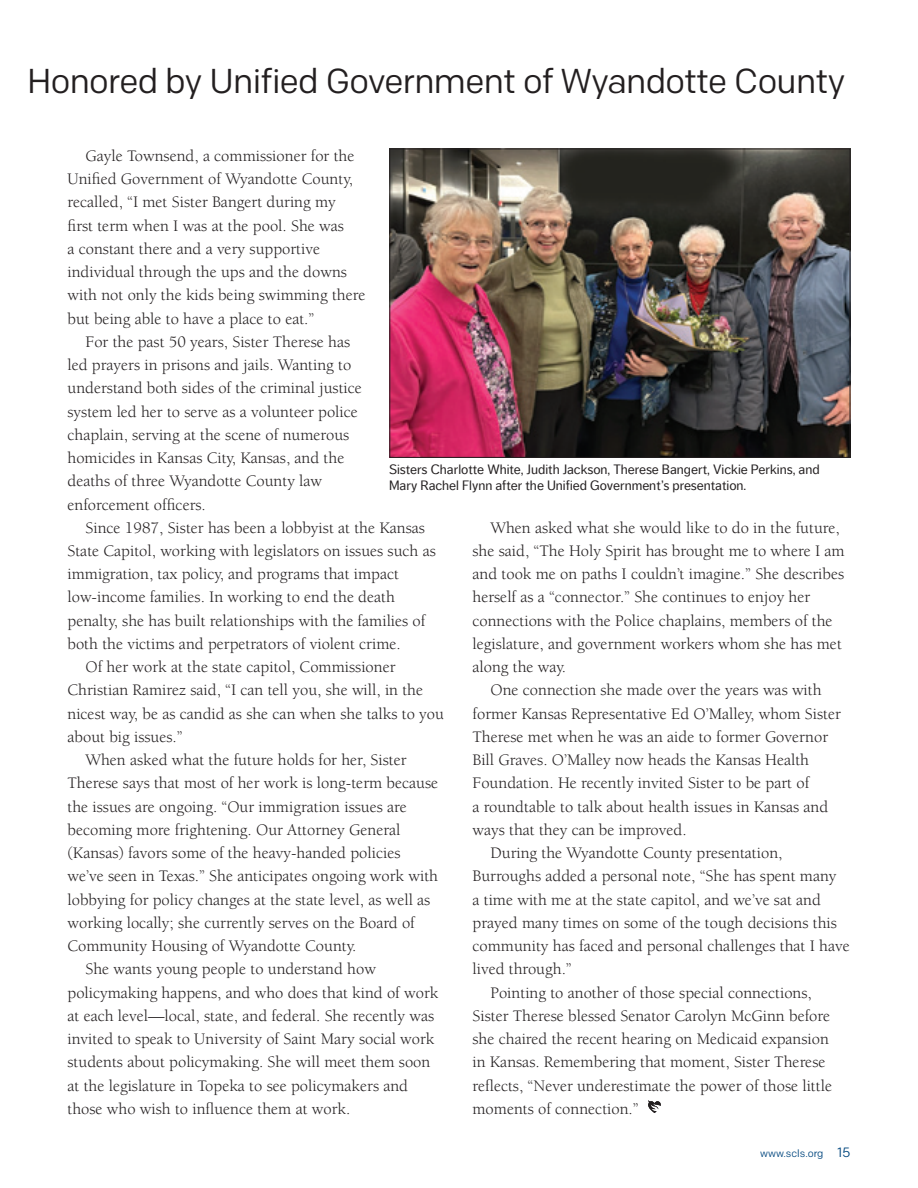
<style>
.page{position:relative;width:918px;height:1188px;background:#fff}
.page>*{position:absolute;margin:0;border:0;box-sizing:border-box;transform-origin:0 0}
.t1{font:34.5px "Colfax";letter-spacing:-.02em;color:#231f20}
.t2{font:16.5px/23.2px "Berkeley";color:#231f20}
.t3{font:13.5px/16.5px "Dagny Offc";color:#231f20}
.t4{font:10.5px "Colfax";color:#00467e}
.s1{font-size:13.5px}
</style>
<div class="page">
<svg style="left:648px;top:1100px;width:13px;height:13px"></svg>
<img style="left:391px;top:151px;width:457px;height:305px">
<div style="left:389px;top:149px;width:461px;height:309px;border:1px solid #231f20"></div>
<h1 class="t1" style="left:27px;top:60px;width:820px">Honored by Unified Government of Wyandotte County</h1>
<p class="t2" style="left:68px;top:144px;width:299px;text-indent:18px">Gayle Townsend, a commissioner for the Unified Government of Wyandotte County, recalled, “I met Sister Bangert during my first term when I was at the pool. She was<br>a constant there and a very supportive individual through the ups and the downs with not only the kids being swimming there but being able to have a place to eat.”</p>
<p class="t2" style="left:68px;top:330px;width:296px;text-indent:18px">For the past 50 years, Sister Therese has led prayers in prisons and jails. Wanting to understand both sides of the criminal justice system led her to serve as a volunteer police chaplain, serving at the scene of numerous homicides in Kansas City, Kansas, and the deaths of three Wyandotte County law enforcement officers.</p>
<p class="t2" style="left:86px;top:516px;width:341px">Since 1987, Sister has been a lobbyist at the Kansas</p>
<p class="t2" style="left:68px;top:540px;width:370px">State Capitol, working with legislators on issues such as</p>
<p class="t2" style="left:68px;top:563px;width:333px">immigration, tax policy, and programs that impact</p>
<p class="t2" style="left:68px;top:586px;width:329px">low-income families. In working to end the death</p>
<p class="t2" style="left:68px;top:609px;width:359px">penalty, she has built relationships with the families of</p>
<p class="t2" style="left:68px;top:633px;width:335px">both the victims and perpetrators of violent crime.</p>
<p class="t2" style="left:86px;top:656px;width:312px">Of her work at the state capitol, Commissioner</p>
<p class="t2" style="left:68px;top:679px;width:357px">Christian Ramirez said, “I can tell you, she will, in the</p>
<p class="t2" style="left:68px;top:702px;width:378px">nicest way, be as candid as she can when she talks to you</p>
<p class="t2" style="left:68px;top:726px;width:117px">about big issues.”</p>
<p class="t2" style="left:86px;top:749px;width:323px">When asked what the future holds for her, Sister</p>
<p class="t2" style="left:68px;top:772px;width:372px">Therese says that most of her work is long-term because</p>
<p class="t2" style="left:68px;top:795px;width:341px">the issues are ongoing. “Our immigration issues are</p>
<p class="t2" style="left:68px;top:819px;width:335px">becoming more frightening. Our Attorney General</p>
<p class="t2" style="left:68px;top:842px;width:334px">(Kansas) favors some of the heavy-handed policies</p>
<p class="t2" style="left:68px;top:865px;width:372px">we’ve seen in Texas.” She anticipates ongoing work with</p>
<p class="t2" style="left:68px;top:888px;width:364px">lobbying for policy changes at the state level, as well as</p>
<p class="t2" style="left:68px;top:912px;width:349px">working locally; she currently serves on the Board of</p>
<p class="t2" style="left:68px;top:935px;width:290px">Community Housing of Wyandotte County.</p>
<p class="t2" style="left:86px;top:958px;width:292px">She wants young people to understand how</p>
<p class="t2" style="left:68px;top:981px;width:372px">policymaking happens, and who does that kind of work</p>
<p class="t2" style="left:68px;top:1005px;width:368px">at each level—local, state, and federal. She recently was</p>
<p class="t2" style="left:68px;top:1028px;width:369px">invited to speak to University of Saint Mary social work</p>
<p class="t2" style="left:68px;top:1051px;width:364px">students about policymaking. She will meet them soon</p>
<p class="t2" style="left:68px;top:1074px;width:342px">at the legislature in Topeka to see policymakers and</p>
<p class="t2" style="left:68px;top:1098px;width:284px">those who wish to influence them at work.</p>
<p class="t3" style="left:389px;top:461px;width:432px">Sisters Charlotte White, Judith Jackson, Therese Bangert, Vickie Perkins, and<br>Mary Rachel Flynn after the Unified Government’s presentation.</p>
<p class="t2" style="left:473px;top:516px;width:374px;text-indent:18px">When asked what she would like to do in the future, she said, “The Holy Spirit has brought me to where I am and took me on paths I couldn’t imagine.” She describes herself as a “connector.” She continues to enjoy her connections with the Police chaplains, members of the legislature, and government workers whom she has met along the way.</p>
<p class="t2" style="left:491px;top:679px;width:333px">One connection she made over the years was with</p>
<p class="t2" style="left:473px;top:702px;width:370px">former Kansas Representative Ed O’Malley, whom Sister</p>
<p class="t2" style="left:473px;top:725px;width:357px">Therese met when he was an aide to former Governor</p>
<p class="t2" style="left:473px;top:749px;width:338px">Bill Graves. O’Malley now heads the Kansas Health</p>
<p class="t2" style="left:473px;top:772px;width:338px">Foundation. He recently invited Sister to be part of</p>
<p class="t2" style="left:473px;top:795px;width:357px">a roundtable to talk about health issues in Kansas and</p>
<p class="t2" style="left:473px;top:818px;width:216px">ways that they can be improved.</p>
<p class="t2" style="left:491px;top:842px;width:293px">During the Wyandotte County presentation,</p>
<p class="t2" style="left:473px;top:865px;width:366px">Burroughs added a personal note, “She has spent many</p>
<p class="t2" style="left:473px;top:888px;width:350px">a time with me at the state capitol, and we’ve sat and</p>
<p class="t2" style="left:473px;top:911px;width:366px">prayed many times on some of the tough decisions this</p>
<p class="t2" style="left:473px;top:935px;width:379px">community has faced and personal challenges that I have</p>
<p class="t2" style="left:473px;top:958px;width:101px">lived through.”</p>
<p class="t2" style="left:491px;top:981px;width:323px">Pointing to another of those special connections,</p>
<p class="t2" style="left:473px;top:1004px;width:359px">Sister Therese blessed Senator Carolyn McGinn before</p>
<p class="t2" style="left:473px;top:1028px;width:358px">she chaired the recent hearing on Medicaid expansion</p>
<p class="t2" style="left:473px;top:1051px;width:354px">in Kansas. Remembering that moment, Sister Therese</p>
<p class="t2" style="left:473px;top:1074px;width:361px">reflects, “Never underestimate the power of those little</p>
<p class="t2" style="left:473px;top:1097px;width:168px">moments of connection.”</p>
<p class="t4" style="left:760px;top:1147px;width:92px">www.scls.org <span class="s1">15</span></p>
</div>
